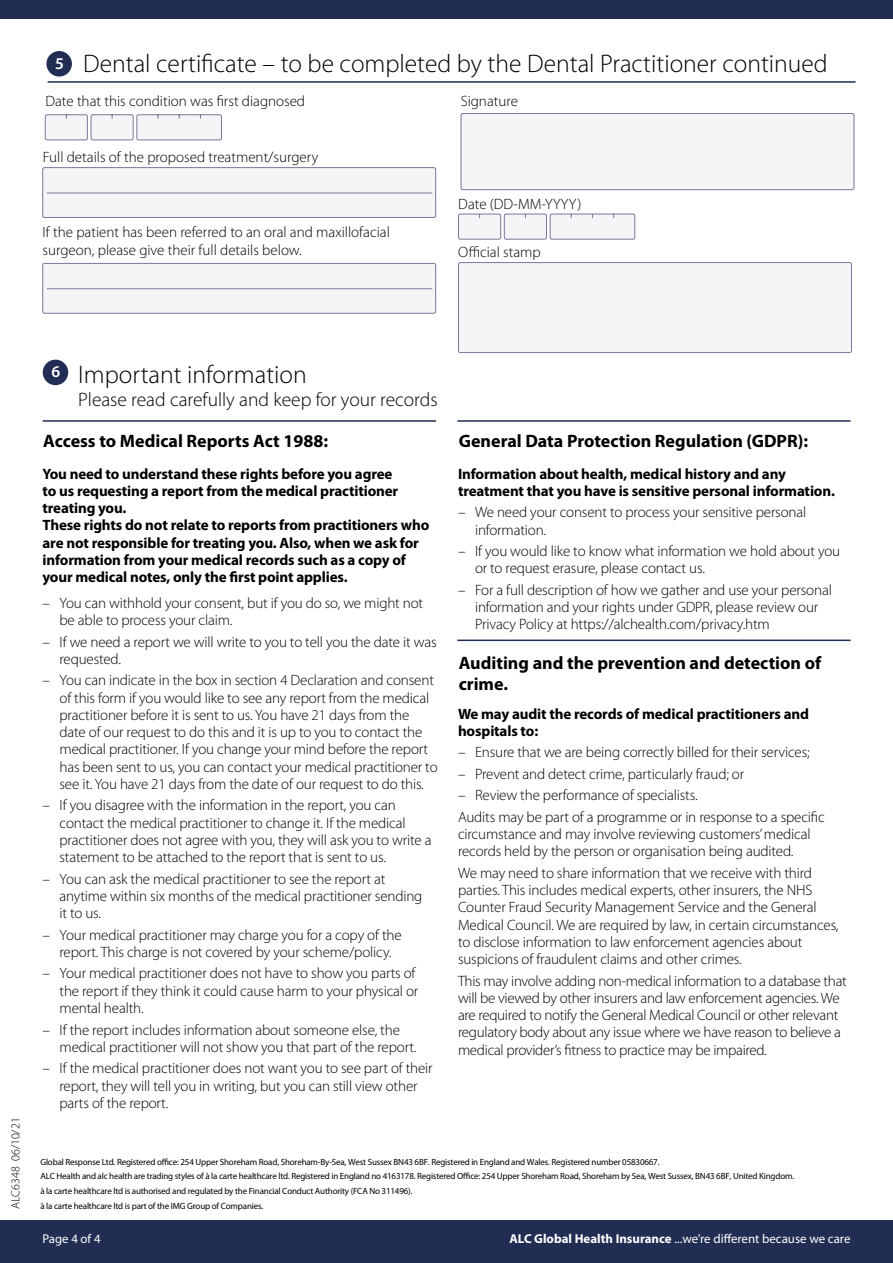
<style>
.page{position:relative;width:893px;height:1263px;background:#fff}
.page>*{position:absolute;margin:0;border:0;box-sizing:border-box;transform-origin:0 0}
.t1{font:300 25.5px "Myriad Pro";color:#000}
.t2{font:300 19.5px "Myriad Pro";color:#000}
.t3{font:700 18px/21.6px "Myriad Pro";color:#000}
.t4{font:300 15px/17.2px "Myriad Pro";letter-spacing:-.01em;color:#000}
.t5{font:700 15px/17.2px "Myriad Pro";letter-spacing:-.01em;color:#000}
.t6{font:12.9px "Myriad Pro";color:#fff}
.t7{font:12.75px "Myriad";color:#fff}
.t8{font:300 12px "Myriad Pro";color:#000}
.t9{font:9px "Myriad Pro";letter-spacing:-.02em;color:#000}
.s1{font-weight:600;font-size:16.5px;color:#fff}
.s2{font-weight:700}
</style>
<div class="page">
<div style="left:0;top:1220px;width:893px;height:43px;background:#212d52"></div>
<div style="left:0;top:0;width:893px;height:19px;background:#212d52"></div>
<div style="left:46px;top:51px;width:26px;height:26px;background:#212d52;border-radius:50%"></div>
<hr style="left:48px;top:81px;width:807px;height:2px;background:#212d52">
<svg style="left:42px;top:167px;width:394px;height:51px"></svg>
<svg style="left:42px;top:263px;width:394px;height:51px"></svg>
<svg style="left:458px;top:213px;width:177px;height:27px"></svg>
<div style="left:458px;top:263px;width:393px;height:90px;background:#f5f5f7;border-radius:2px"></div>
<div style="left:458px;top:262px;width:394px;height:91px;border:1px solid #76799a;border-radius:2px"></div>
<svg style="left:45px;top:114px;width:177px;height:26px"></svg>
<div style="left:461px;top:113px;width:393px;height:77px;background:#f5f5f7;border-radius:2px"></div>
<div style="left:461px;top:113px;width:393px;height:77px;border:1px solid #76799a;border-radius:2px"></div>
<div style="left:43px;top:360px;width:25px;height:25px;background:#212d52;border-radius:50%"></div>
<hr style="left:43px;top:420px;width:393px;height:2px;background:#212d52">
<hr style="left:457px;top:420px;width:394px;height:2px;background:#212d52">
<hr style="left:457px;top:639px;width:394px;height:2px;background:#212d52">
<p class="t1" style="left:55px;top:50px;width:774px"><span class="s1">5</span> Dental certificate – to be completed by the Dental Practitioner continued</p>
<p class="t4" style="left:45px;top:93px;width:261px">Date that this condition was first diagnosed</p>
<p class="t4" style="left:461px;top:93px;width:59px">Signature</p>
<p class="t4" style="left:43px;top:149px;width:277px">Full details of the proposed treatment/surgery</p>
<p class="t4" style="left:43px;top:224px;width:349px;line-height:18px">If the patient has been referred to an oral and maxillofacial surgeon, please give their full details below.</p>
<p class="t4" style="left:458px;top:195px;width:125px">Date (DD-MM-YYYY)</p>
<p class="t4" style="left:458px;top:244px;width:84px">Official stamp</p>
<p class="t8" style="left:9px;top:1209px;width:93px;rotate:-90deg">ALC6348 06/10/21</p>
<p class="t1" style="left:51px;top:361px;width:257px"><sup>6</sup> Important information</p>
<p class="t2" style="left:78px;top:389px;width:361px">Please read carefully and keep for your records</p>
<p class="t3" style="left:43px;top:430px;width:286px">Access to Medical Reports Act 1988:</p>
<p class="t5" style="left:43px;top:465px;width:357px">You need to understand these rights before you agree to us requesting a report from the medical practitioner treating you.</p>
<p class="t5" style="left:43px;top:517px;width:388px">These rights do not relate to reports from practitioners who</p>
<p class="t5" style="left:43px;top:534px;width:378px">are not responsible for treating you. Also, when we ask for</p>
<p class="t5" style="left:43px;top:551px;width:365px">information from your medical records such as a copy of</p>
<p class="t5" style="left:43px;top:569px;width:307px">your medical notes, only the first point applies.</p>
<p class="t4" style="left:60px;top:594px;width:365px;text-indent:-17px">– You can withhold your consent, but if you do so, we might not be able to process your claim.</p>
<p class="t4" style="left:60px;top:633px;width:379px;text-indent:-17px">– If we need a report we will write to you to tell you the date it was requested.</p>
<p class="t4" style="left:60px;top:672px;width:380px;text-indent:-17px">– You can indicate in the box in section 4 Declaration and consent of this form if you would like to see any report from the medical practitioner before it is sent to us. You have 21 days from the date of our request to do this and it is up to you to contact the medical practitioner. If you change your mind before the report has been sent to us, you can contact your medical practitioner to see it. You have 21 days from the date of our request to do this.</p>
<p class="t4" style="left:60px;top:797px;width:373px;text-indent:-17px">– If you disagree with the information in the report, you can contact the medical practitioner to change it. If the medical practitioner does not agree with you, they will ask you to write a statement to be attached to the report that is sent to us.</p>
<p class="t4" style="left:60px;top:870px;width:364px;text-indent:-17px">– You can ask the medical practitioner to see the report at anytime within six months of the medical practitioner sending it to us.</p>
<p class="t4" style="left:43px;top:926px;width:361px;text-align:center">– Your medical practitioner may charge you for a copy of the report. This charge is not covered by your scheme/policy.</p>
<p class="t4" style="left:60px;top:965px;width:360px;text-indent:-17px">– Your medical practitioner does not have to show you parts of the report if they think it could cause harm to your physical or mental health.</p>
<p class="t4" style="left:60px;top:1021px;width:358px;text-indent:-17px">– If the report includes information about someone else, the medical practitioner will not show you that part of the report.</p>
<p class="t4" style="left:60px;top:1060px;width:375px;text-indent:-17px">– If the medical practitioner does not want you to see part of their report, they will tell you in writing, but you can still view other parts of the report.</p>
<p class="t3" style="left:459px;top:430px;width:351px">General Data Protection Regulation (GDPR):</p>
<p class="t5" style="left:458px;top:465px;width:378px">Information about health, medical history and any treatment that you have is sensitive personal information.</p>
<p class="t4" style="left:475px;top:504px;width:333px;text-indent:-17px">– We need your consent to process your sensitive personal information.</p>
<p class="t4" style="left:475px;top:543px;width:367px;text-indent:-17px">– If you would like to know what information we hold about you or to request erasure, please contact us.</p>
<p class="t4" style="left:475px;top:581px;width:358px;text-indent:-17px">– For a full description of how we gather and use your personal information and your rights under GDPR, please review our<br>Privacy Policy at https://alchealth.com/privacy.htm</p>
<p class="t3" style="left:459px;top:652px;width:364px">Auditing and the prevention and detection of crime.</p>
<p class="t5" style="left:458px;top:705px;width:353px">We may audit the records of medical practitioners and hospitals to:</p>
<p class="t4" style="left:458px;top:744px;width:353px">– Ensure that we are being correctly billed for their services;</p>
<p class="t4" style="left:458px;top:765px;width:288px">– Prevent and detect crime, particularly fraud; or</p>
<p class="t4" style="left:458px;top:787px;width:241px">– Review the performance of specialists.</p>
<p class="t4" style="left:458px;top:808px;width:368px">Audits may be part of a programme or in response to a specific circumstance and may involve reviewing customers’ medical records held by the person or organisation being audited.</p>
<p class="t4" style="left:458px;top:864px;width:382px">We may need to share information that we receive with third parties. This includes medical experts, other insurers, the NHS Counter Fraud Security Management Service and the General Medical Council. We are required by law, in certain circumstances, to disclose information to law enforcement agencies about suspicions of fraudulent claims and other crimes.</p>
<p class="t4" style="left:458px;top:972px;width:390px">This may involve adding non-medical information to a database that will be viewed by other insurers and law enforcement agencies. We are required to notify the General Medical Council or other relevant regulatory body about any issue where we have reason to believe a medical provider’s fitness to practice may be impaired.</p>
<p class="t9" style="left:40px;top:1156px;width:621px">Global Response Ltd. Registered office: 254 Upper Shoreham Road, Shoreham-By-Sea, West Sussex BN43 6BF. Registered in England and Wales. Registered number 05830667.</p>
<p class="t9" style="left:40px;top:1171px;width:755px">ALC Health and alc health are trading styles of à la carte healthcare ltd. Registered in England no 4163178. Registered Office: 254 Upper Shoreham Road, Shoreham by Sea, West Sussex, BN43 6BF, United Kingdom.</p>
<p class="t9" style="left:40px;top:1185px;width:374px">à la carte healthcare ltd is authorised and regulated by the Financial Conduct Authority (FCA No 311496).</p>
<p class="t9" style="left:40px;top:1200px;width:224px">à la carte healthcare ltd is part of the IMG Group of Companies.</p>
<p class="t7" style="left:43px;top:1232px;width:60px">Page 4 of 4</p>
<p class="t6" style="left:509px;top:1230px;width:343px"><span class="s2">ALC Global Health Insurance</span> ...we’re different because we care</p>
</div>
